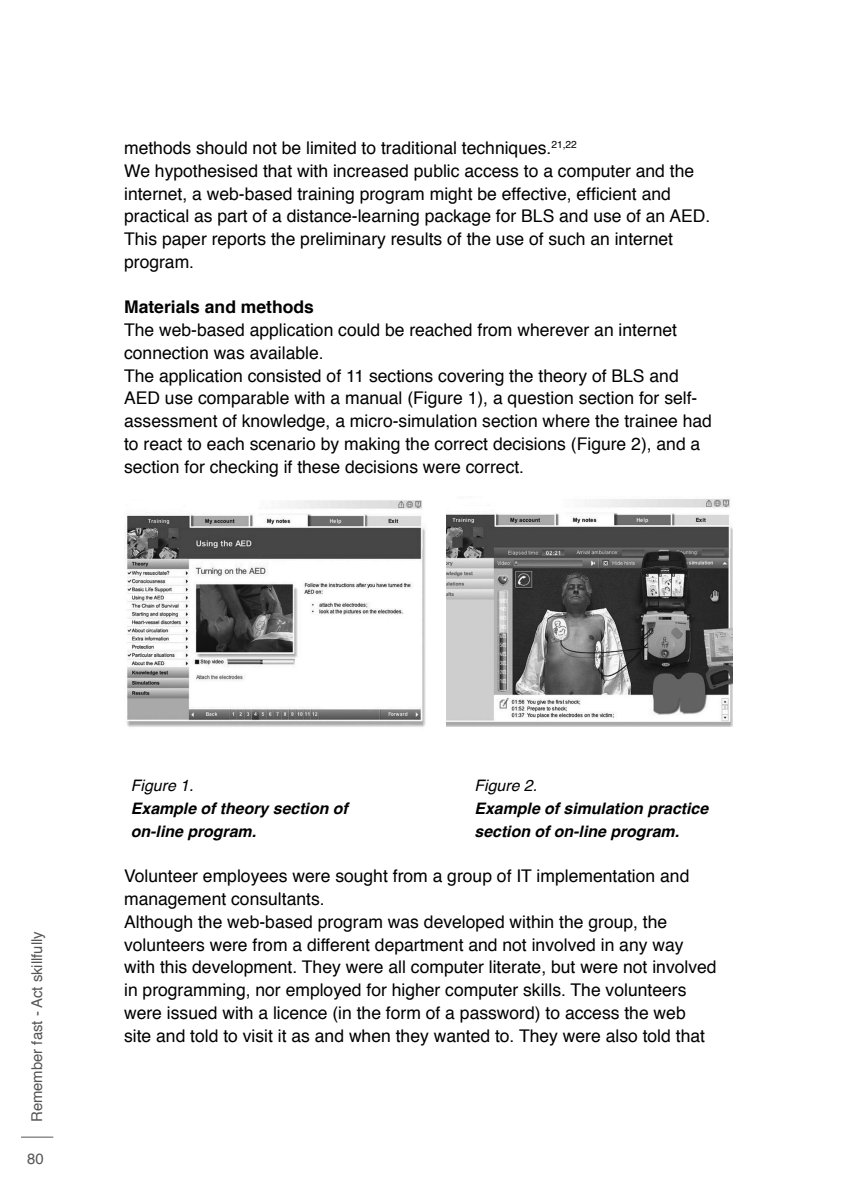
<style>
.page{position:relative;width:844px;height:1191px;background:#fff}
.page>*{position:absolute;margin:0;border:0;box-sizing:border-box;transform-origin:0 0}
.t1{font:17.5px/22.8px "Helvetica";color:#000}
.t2{font:700 17.5px "Helvetica";color:#000}
.t3{font:italic 700 15.92px/22.8px "Helvetica";color:#000}
.t4{font:italic 15.92px "Helvetica";color:#000}
.t5{font:14.88px "Helvetica";color:#555}
</style>
<div class="page">
<hr style="left:21px;top:1136px;width:32px;height:1px;background:#555">
<img style="left:446px;top:499px;width:286px;height:227px">
<img style="left:125px;top:500px;width:301px;height:227px">
<p class="t1" style="left:124px;top:137px;width:587px">methods should not be limited to traditional techniques.<sup>21,22<br></sup>We hypothesised that with increased public access to a computer and the internet, a web-based training program might be effective, efficient and practical as part of a distance-learning package for BLS and use of an AED.<br>This paper reports the preliminary results of the use of such an internet program.</p>
<p class="t2" style="left:124px;top:293px;width:191px">Materials and methods</p>
<p class="t1" style="left:124px;top:319px;width:589px">The web-based application could be reached from wherever an internet connection was available.<br>The application consisted of 11 sections covering the theory of BLS and AED use comparable with a manual (Figure 1), a question section for self&shy;assessment of knowledge, a micro-simulation section where the trainee had to react to each scenario by making the correct decisions (Figure 2), and a section for checking if these decisions were correct.</p>
<p class="t5" style="left:25px;top:1122px;width:192px;rotate:-90deg">Remember fast - Act skillfully</p>
<p class="t5" style="left:27px;top:1147px;width:18px">80</p>
<p class="t4" style="left:474px;top:773px;width:64px">Figure 2.</p>
<p class="t3" style="left:474px;top:797px;width:235px">Example of simulation practice section of on-line program.</p>
<p class="t1" style="left:124px;top:865px;width:594px">Volunteer employees were sought from a group of IT implementation and management consultants.<br>Although the web-based program was developed within the group, the volunteers were from a different department and not involved in any way with this development. They were all computer literate, but were not involved in programming, nor employed for higher computer skills. The volunteers were issued with a licence (in the form of a password) to access the web site and told to visit it as and when they wanted to. They were also told that</p>
<p class="t4" style="left:131px;top:773px;width:64px">Figure 1.</p>
<p class="t3" style="left:131px;top:797px;width:218px">Example of theory section of on-line program.</p>
</div>
